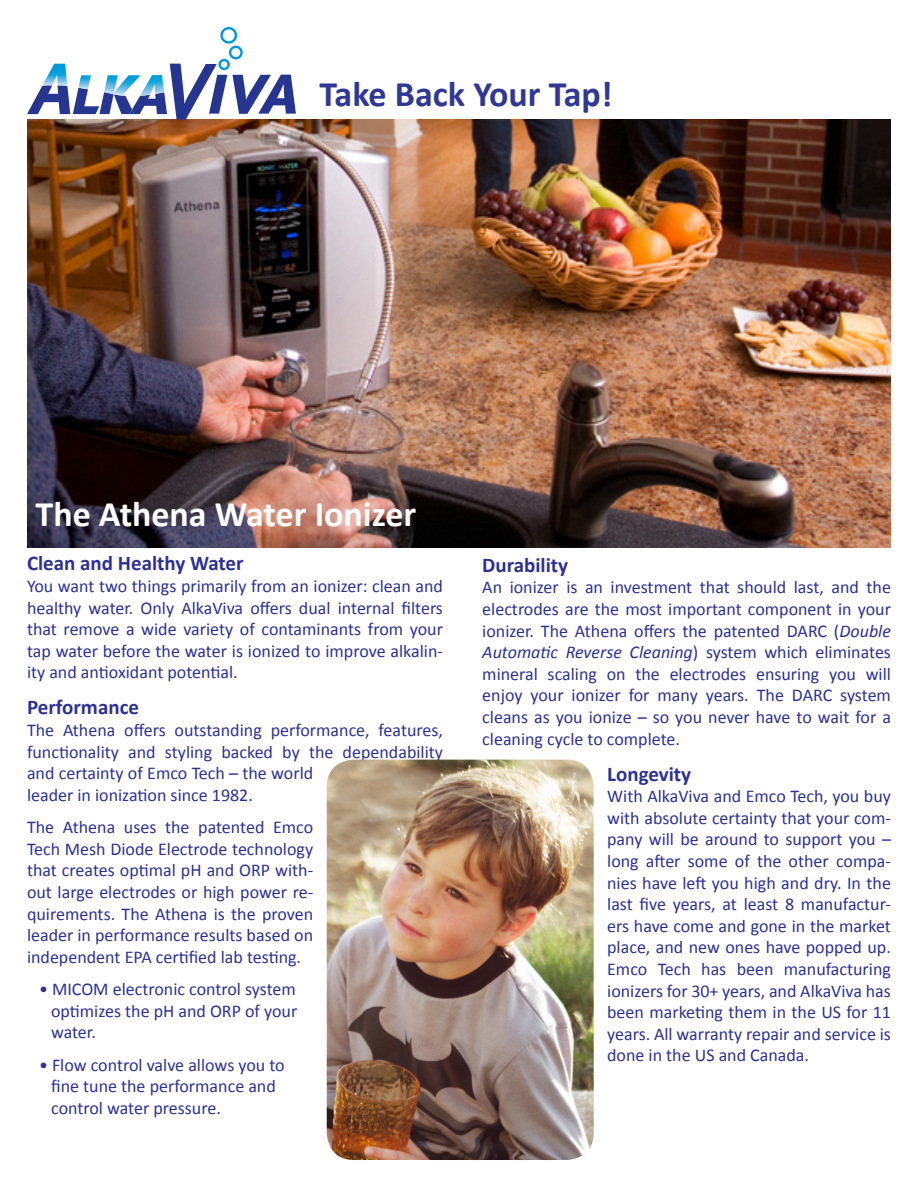
<style>
.page{position:relative;width:918px;height:1188px;background:#fff}
.page>*{position:absolute;margin:0;border:0;box-sizing:border-box;transform-origin:0 0}
.t1{font:700 36px "Calibri";color:#fdfdfd}
.t2{font:700 36px "Calibri";color:#303795}
.t3{font:700 21px "Calibri";color:#2e3092}
.t4{font:18px/21.6px "Calibri";color:#2e3092;text-align:justify}
.s1{font-style:italic}
</style>
<div class="page">
<img style="left:27px;top:120px;width:864px;height:428px">
<svg style="left:27px;top:27px;width:269px;height:93px"></svg>
<img style="left:327px;top:760px;width:267px;height:400px">
<p class="t2" style="left:320px;top:71px;width:295px">Take Back Your Tap!</p>
<p class="t1" style="left:36px;top:491px;width:382px">The Athena Water Ionizer</p>
<p class="t3" style="left:27px;top:550px;width:218px">Clean and Healthy Water</p>
<p class="t4" style="left:27px;top:575px;width:418px">You want two things primarily from an ionizer: clean and healthy water. Only AlkaViva offers dual internal filters that remove a wide variety of contaminants from your tap water before the water is ionized to improve alkalin&shy;ity and antioxidant potential.</p>
<p class="t3" style="left:27px;top:694px;width:114px">Performance</p>
<p class="t4" style="left:27px;top:719px;width:418px;text-align:left">The Athena offers outstanding performance, features, functionality and styling backed by the dependability and certainty of Emco Tech – the world<br>leader in ionization since 1982.</p>
<p class="t4" style="left:27px;top:817px;width:288px">The Athena uses the patented Emco Tech Mesh Diode Electrode technology that creates optimal pH and ORP with&shy;out large electrodes or high power re&shy;quirements. The Athena is the proven leader in performance results based on independent EPA certified lab testing.</p>
<p class="t4" style="left:51px;top:979px;width:248px;text-indent:-12px">• MICOM electronic control system optimizes the pH and ORP of your water.</p>
<p class="t4" style="left:51px;top:1054px;width:235px;text-align:left;text-indent:-12px">• Flow control valve allows you to fine tune the performance and control water pressure.</p>
<p class="t3" style="left:482px;top:551px;width:87px">Durability</p>
<p class="t4" style="left:482px;top:577px;width:410px">An ionizer is an investment that should last, and the electrodes are the most important component in your ionizer. The Athena offers the patented DARC (<span class="s1">Double Automatic Reverse Cleaning</span>) system which eliminates mineral scaling on the electrodes ensuring you will enjoy your ionizer for many years. The DARC system cleans as you ionize – so you never have to wait for a cleaning cycle to complete.</p>
<p class="t3" style="left:607px;top:760px;width:85px">Longevity</p>
<p class="t4" style="left:607px;top:785px;width:285px">With AlkaViva and Emco Tech, you buy with absolute certainty that your com&shy;pany will be around to support you – long after some of the other compa&shy;nies have left you high and dry. In the last five years, at least 8 manufactur&shy;ers have come and gone in the market place, and new ones have popped up.<br>Emco Tech has been manufacturing ionizers for 30+ years, and AlkaViva has been marketing them in the US for 11 years. All warranty repair and service is done in the US and Canada.</p>
</div>
